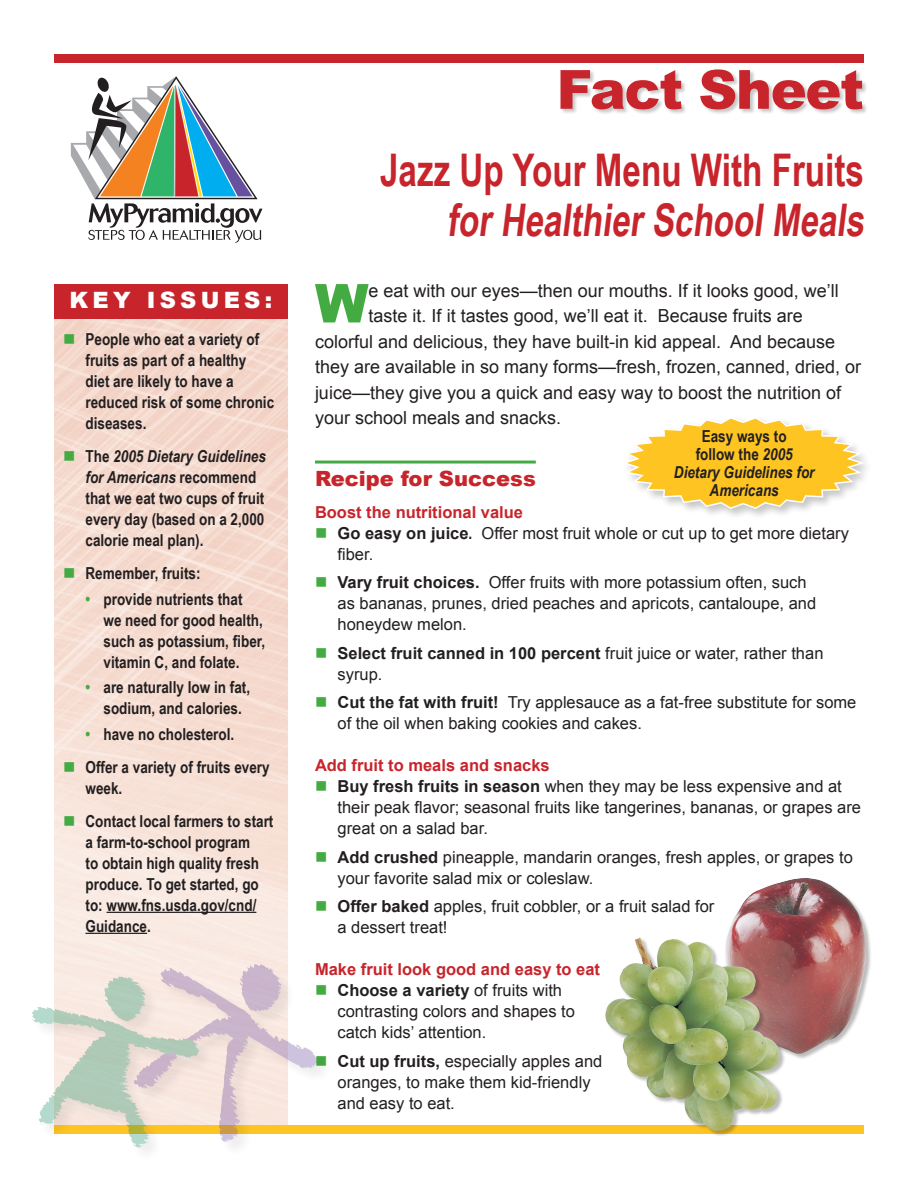
<style>
.page{position:relative;width:918px;height:1188px;background:#fff}
.page>*{position:absolute;margin:0;border:0;box-sizing:border-box;transform-origin:0 0}
.FACT_SHEET{font:900 54px "Arial";letter-spacing:-.025em;color:#c8242b}
.Intor_Paragraph{font:900 53.55px "Arial";color:#44aa42}
._1_Head{font:700 45px "Arial Narrow";color:#c8242b;scale:.9 1}
._1_Head_Ital{font:700 45px "Arial Narrow";color:#c8242b;scale:.9 1}
.Key_Issues_Head{font:900 22.5px "Arial";letter-spacing:.19em;color:#fff}
._2_Heads{font:900 21px "Arial";color:#c8242b}
.Intor_Paragraph-2{font:18px "Arial";color:#231f20}
.Body_Bullets{font:16.5px/21px "Arial";color:#231f20}
.Key_Issue_Bullets{font:700 16.5px/21px "Arial Narrow";color:#231f20}
.Key_Issue_Bullets__2{font:700 16.5px/21px "Arial Narrow";color:#231f20}
._3_Heads{font:700 16.5px "Arial";color:#c8242b}
.t1{font:italic 700 16.5px/18px "Arial Narrow";color:#231f20;text-align:center}
.s1{font-style:italic}
.s2{color:#44aa42}
.s3{font-style:normal}
.s4{font-weight:700}
.s5{font-family:"Arial Narrow";font-weight:700}
</style>
<div class="page">
<img style="left:54px;top:318px;width:234px;height:645px">
<svg style="left:627px;top:418px;width:240px;height:92px"></svg>
<div style="left:54px;top:284px;width:234px;height:34px;background:#c8242b"></div>
<div style="left:54px;top:1125px;width:810px;height:9px;background:#fec422"></div>
<div style="left:54px;top:54px;width:810px;height:9px;background:#c8242b"></div>
<svg style="left:71px;top:76px;width:192px;height:167px"></svg>
<div style="left:560px;top:70px;width:358px;height:88px;background:#231f20;opacity:.25"></div>
<hr style="left:315px;top:461px;width:221px;height:3px;background:#44aa42">
<img style="left:727px;top:878px;width:139px;height:59px">
<div style="left:605px;top:937px;width:275px;height:229px;background:#231f20;opacity:.3"></div>
<img style="left:605px;top:937px;width:175px;height:194px">
<hr style="left:107px;top:912px;width:149px;height:1px;background:#231f20">
<hr style="left:86px;top:933px;width:61px;height:1px;background:#231f20">
<div style="left:31px;top:963px;width:316px;height:209px;background:#fff"></div>
<svg style="left:32px;top:963px;width:294px;height:186px"></svg>
<svg style="left:64px;top:334px;width:10px;height:10px"></svg>
<svg style="left:64px;top:451px;width:10px;height:10px"></svg>
<svg style="left:64px;top:568px;width:10px;height:10px"></svg>
<svg style="left:64px;top:762px;width:10px;height:9px"></svg>
<svg style="left:64px;top:816px;width:10px;height:9px"></svg>
<p class="Key_Issues_Head" style="left:70px;top:284px;width:204px">Key IssueS:</p>
<p class="Key_Issue_Bullets" style="left:85px;top:328px;width:190px">People who eat a variety of fruits as part of a healthy diet are likely to have a reduced risk of some chronic diseases.</p>
<p class="Key_Issue_Bullets" style="left:85px;top:445px;width:182px">The <span class="s1">2005 Dietary Guidelines for Americans</span> recommend that we eat two cups of fruit every day (based on a 2,000 calorie meal plan).</p>
<p class="Key_Issue_Bullets" style="left:85px;top:562px;width:117px">Remember, fruits:</p>
<p class="Key_Issue_Bullets__2" style="left:104px;top:587px;width:163px;text-indent:-18px"><span class="s2">•</span> provide nutrients that<br>we need for good health, such as potassium, fiber, vitamin C, and folate.</p>
<p class="Key_Issue_Bullets__2" style="left:86px;top:676px;width:166px;text-align:center"><span class="s2">•</span> are naturally low in fat, sodium, and calories.</p>
<p class="Key_Issue_Bullets__2" style="left:86px;top:722px;width:150px"><span class="s2">•</span> have no cholesterol.</p>
<p class="Key_Issue_Bullets" style="left:85px;top:755px;width:186px">Offer a variety of fruits every week.</p>
<p class="Key_Issue_Bullets" style="left:85px;top:809px;width:189px">Contact local farmers to start a farm-to-school program<br>to obtain high quality fresh produce. To get started, go to: www.fns.usda.gov/cnd/<br>Guidance.</p>
<p class="FACT_SHEET" style="left:557px;top:50px;width:309px">Fact Sheet</p>
<p class="_1_Head" style="left:380px;top:136px;width:539px">Jazz Up Your Menu With Fruits</p>
<p class="_1_Head_Ital" style="left:447px;top:186px;width:474px">forHealthierSchoolMeals</p>
<p class="Intor_Paragraph" style="left:315px;top:264px;width:55px">W</p>
<p class="Intor_Paragraph-2" style="left:369px;top:279px;width:472px">e eat with our eyes—then our mouths. If it looks good, we’ll</p>
<p class="Intor_Paragraph-2" style="left:369px;top:304px;width:436px">taste it. If it tastes good, we’ll eat it. Because fruits are</p>
<p class="Intor_Paragraph-2" style="left:315px;top:330px;width:522px">colorful and delicious, they have built-in kid appeal. And because</p>
<p class="Intor_Paragraph-2" style="left:315px;top:355px;width:548px">they are available in so many forms—fresh, frozen, canned, dried, or</p>
<p class="Intor_Paragraph-2" style="left:315px;top:381px;width:528px">juice—they give you a quick and easy way to boost the nutrition of</p>
<p class="Intor_Paragraph-2" style="left:315px;top:406px;width:248px">your school meals and snacks.</p>
<p class="t1" style="left:674px;top:426px;width:142px"><span class="s3">Easy ways to<br>follow the</span> 2005<br>Dietary Guidelines for<br>Americans</p>
<p class="_2_Heads" style="left:315px;top:463px;width:222px">Recipe for Success</p>
<p class="_3_Heads" style="left:315px;top:501px;width:210px">Boost the nutritional value</p>
<p class="Body_Bullets" style="left:338px;top:522px;width:513px"><span class="s4">Go easy on juice</span><span class="s5">.</span> Offer most fruit whole or cut up to get more dietary fiber.</p>
<p class="Body_Bullets" style="left:338px;top:572px;width:480px"><span class="s4">Vary fruit choices.</span> Offer fruits with more potassium often, such as bananas, prunes, dried peaches and apricots, cantaloupe, and honeydew melon.</p>
<p class="Body_Bullets" style="left:338px;top:642px;width:488px"><span class="s4">Select fruit canned in 100 percent</span> fruit juice or water, rather than syrup.</p>
<p class="Body_Bullets" style="left:338px;top:692px;width:520px"><span class="s4">Cut the fat with fruit!</span> Try applesauce as a fat-free substitute for some of the oil when baking cookies and cakes.</p>
<p class="_3_Heads" style="left:315px;top:754px;width:236px">Add fruit to meals and snacks</p>
<p class="Body_Bullets" style="left:338px;top:776px;width:525px"><span class="s4">Buy fresh fruits in season</span> when they may be less expensive and at their peak flavor; seasonal fruits like tangerines, bananas, or grapes are great on a salad bar.</p>
<p class="Body_Bullets" style="left:338px;top:846px;width:517px"><span class="s4">Add crushed</span> pineapple, mandarin oranges, fresh apples, or grapes to your favorite salad mix or coleslaw.</p>
<p class="Body_Bullets" style="left:338px;top:896px;width:378px"><span class="s4">Offer baked</span> apples, fruit cobbler, or a fruit salad for a dessert treat!</p>
<p class="_3_Heads" style="left:315px;top:958px;width:287px">Make fruit look good and easy to eat</p>
<p class="Body_Bullets" style="left:338px;top:980px;width:239px"><span class="s4">Choose a variety</span> of fruits with contrasting colors and shapes to catch kids’ attention.</p>
<p class="Body_Bullets" style="left:338px;top:1050px;width:266px"><span class="s4">Cut up fruits,</span> especially apples and oranges, to make them kid-friendly and easy to eat.</p>
</div>
